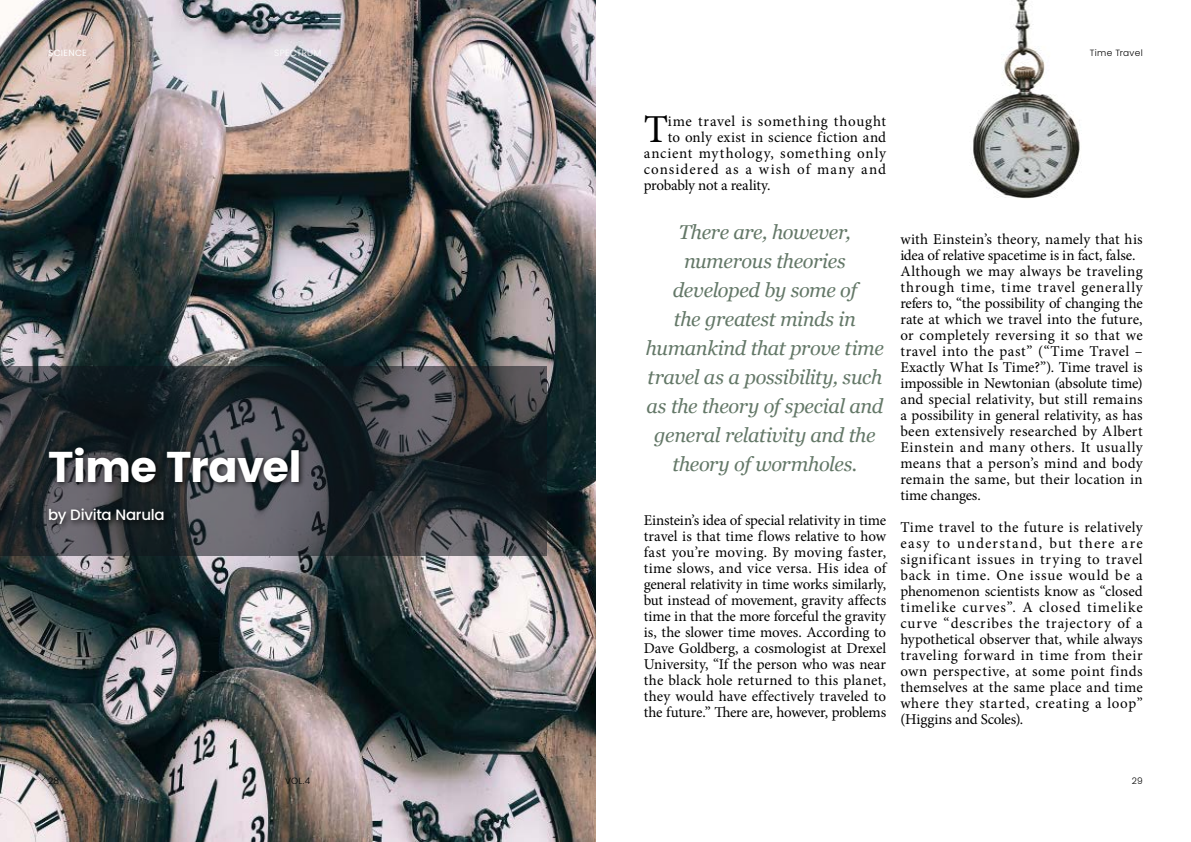
<style>
.page{position:relative;width:1191px;height:842px;background:#fff}
.page>*{position:absolute;margin:0;border:0;box-sizing:border-box;transform-origin:0 0}
.t1{font:700 43px "Poppins";letter-spacing:-.01em;color:#fff}
.t2{font:39.6px "Minion Pro";color:#000}
.t3{font:italic 20px/29px "Georgia";letter-spacing:-.02em;color:#647868;text-align:center}
.t4{font:15px/16px "Minion Pro";letter-spacing:.015em;color:#000;text-align:justify}
.t5{font:15px "Minion Pro";letter-spacing:.05em;color:#000}
.t6{font:15px "Minion Pro";letter-spacing:.07em;color:#000}
.t7{font:15px "Minion Pro";letter-spacing:-.02em;color:#000}
.t8{font:500 15px "Poppins";letter-spacing:-.02em;color:#fff}
.t9{font:300 9px "Poppins";letter-spacing:.03em;color:#000}
.t10{font:300 9px "Poppins";letter-spacing:.03em;color:#fff}
.t11{font:9px "Poppins";letter-spacing:.03em;color:#fff}
</style>
<div class="page">
<img style="left:0;top:0;width:596px;height:842px">
<svg style="left:0;top:366px;width:547px;height:190px"></svg>
<div style="left:46px;top:505px;width:125px;height:26px;background:#000;opacity:.75"></div>
<div style="left:46px;top:444px;width:261px;height:46px;background:#000;opacity:.75"></div>
<img style="left:971px;top:0;width:109px;height:199px">
<p class="t11" style="left:48px;top:47px;width:40px">SCIENCE</p>
<p class="t9" style="left:1089px;top:47px;width:54px">Time Travel</p>
<p class="t10" style="left:274px;top:47px;width:48px">SPECTRUM</p>
<h1 class="t1" style="left:48px;top:442px;width:255px">Time Travel</h1>
<p class="t8" style="left:48px;top:506px;width:118px">by Divita Narula</p>
<h2 class="t2" style="left:643px;top:103px;width:26px">T</h2>
<p class="t5" style="left:668px;top:111px;width:220px">ime travel is something thought</p>
<p class="t4" style="left:668px;top:129px;width:220px">to only exist in science fiction and</p>
<p class="t5" style="left:643px;top:143px;width:244px">ancient mythology, something only</p>
<p class="t6" style="left:643px;top:159px;width:244px">considered as a wish of many and</p>
<p class="t7" style="left:643px;top:175px;width:128px">probably not a reality.</p>
<h3 class="t3" style="left:646px;top:217px;width:239px">There are, however, numerous theories developed by some of<br>the greatest minds in humankind that prove time travel as a possibility, such as the theory of special and general relativity and the theory of wormholes.</h3>
<p class="t4" style="left:643px;top:512px;width:244px">Einstein’s idea of special relativity in time travel is that time flows relative to how fast you’re moving. By moving faster, time slows, and vice versa. His idea of general relativity in time works similarly, but instead of movement, gravity affects time in that the more forceful the gravity is, the slower time moves. According to Dave Goldberg, a cosmologist at Drexel University, “If the person who was near the black hole returned to this planet, they would have effectively traveled to the future.” There are, however, problems</p>
<p class="t4" style="left:900px;top:231px;width:244px;text-align:left">with Einstein’s theory, namely that his idea of relative spacetime is in fact, false.<br>Although we may always be traveling through time, time travel generally refers to, “the possibility of changing the rate at which we travel into the future, or completely reversing it so that we travel into the past” (“Time Travel – Exactly What Is Time?”). Time travel is impossible in Newtonian (absolute time) and special relativity, but still remains a possibility in general relativity, as has been extensively researched by Albert Einstein and many others. It usually means that a person’s mind and body remain the same, but their location in time changes.</p>
<p class="t4" style="left:900px;top:520px;width:244px">Time travel to the future is relatively easy to understand, but there are significant issues in trying to travel back in time. One issue would be a phenomenon scientists know as “closed timelike curves”. A closed timelike curve “describes the trajectory of a hypothetical observer that, while always traveling forward in time from their own perspective, at some point finds themselves at the same place and time where they started, creating a loop” (Higgins and Scoles).</p>
<p class="t9" style="left:48px;top:775px;width:12px">28</p>
<p class="t9" style="left:285px;top:775px;width:27px">VOL.4</p>
<p class="t9" style="left:1131px;top:775px;width:12px">29</p>
</div>
